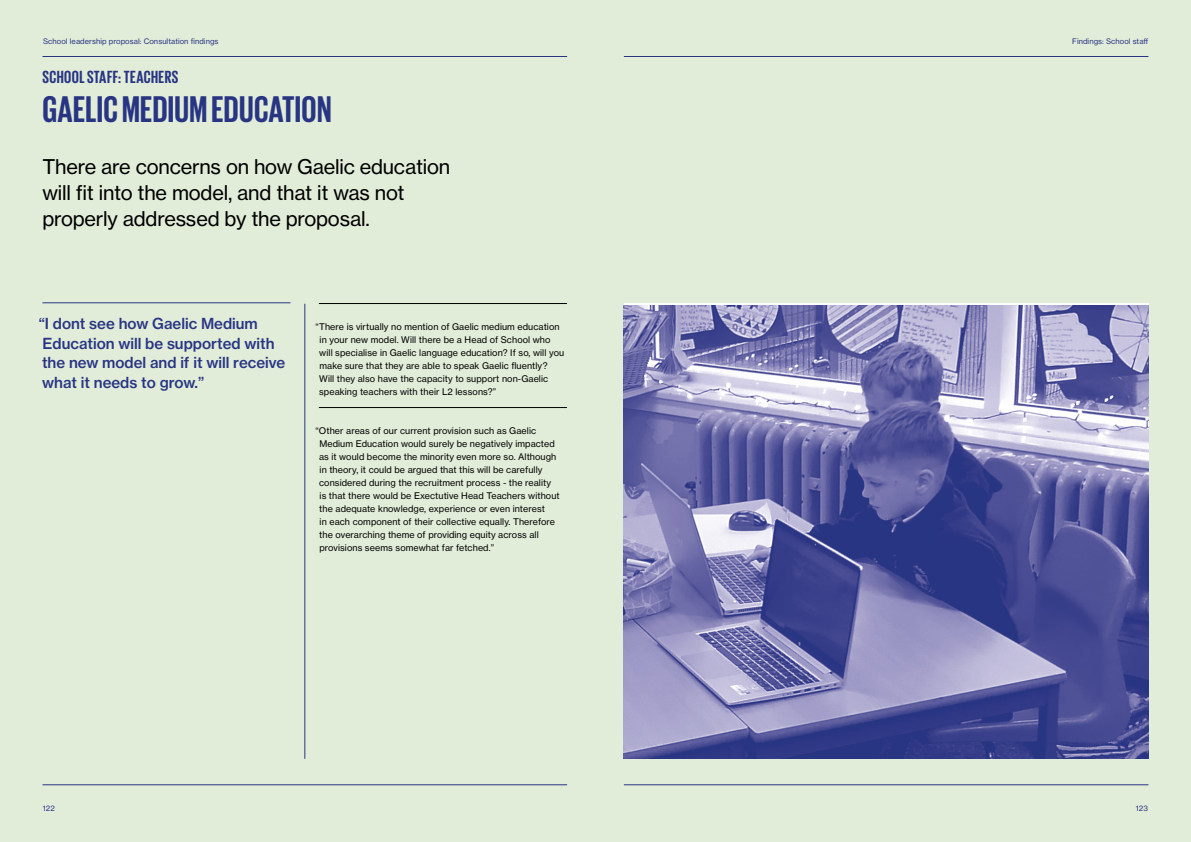
<style>
.page{position:relative;width:1191px;height:842px;background:#fff}
.page>*{position:absolute;margin:0;border:0;box-sizing:border-box;transform-origin:0 0}
.t1{font:700 38px "Giorgio Sans";letter-spacing:.01em;color:#283583}
.t2{font:20px/26px "Haas Grot Text 55 Roman";letter-spacing:-.01em;color:#000}
.t3{font:700 18px "Giorgio Sans";letter-spacing:.025em;color:#283583}
.t4{font:500 15px/19.5px "Haas Grot Text 65";color:#283583}
.t5{font:9px/13px "Haas Grot Text 55 Roman";letter-spacing:.01em;color:#000}
.t6{font:7.5px "Haas Grot Text 55 Roman";letter-spacing:.01em;color:#283583}
</style>
<div class="page">
<div style="left:0;top:0;width:595px;height:842px;background:#e2edd9"></div>
<div style="left:595px;top:0;width:596px;height:842px;background:#e2edd9"></div>
<hr style="left:43px;top:784px;width:524px;height:1px;background:#283583">
<hr style="left:43px;top:56px;width:524px;height:1px;background:#283583">
<hr style="left:624px;top:784px;width:524px;height:1px;background:#283583">
<hr style="left:624px;top:56px;width:524px;height:1px;background:#283583">
<hr style="left:305px;top:304px;width:1px;height:455px;background:#283583">
<img style="left:624px;top:306px;width:524px;height:453px">
<hr style="left:42px;top:303px;width:248px;height:1px;background:#283583">
<hr style="left:319px;top:303px;width:248px;height:1px;background:#000">
<hr style="left:319px;top:407px;width:248px;height:1px;background:#000">
<p class="t6" style="left:43px;top:36px;width:177px">School leadership proposal: Consultation findings</p>
<p class="t6" style="left:1072px;top:36px;width:78px">Findings: School staff</p>
<h3 class="t3" style="left:43px;top:68px;width:137px">SCHOOL STAFF: TEACHERS</h3>
<h1 class="t1" style="left:43px;top:90px;width:290px">GAELIC MEDIUM EDUCATION</h1>
<h2 class="t2" style="left:42px;top:153px;width:409px">There are concerns on how Gaelic education will fit into the model, and that it was not properly addressed by the proposal.</h2>
<h3 class="t4" style="left:39px;top:314px;width:248px">“I dont see how Gaelic Medium<br>Education will be supported with the new model and if it will receive what it needs to grow.”</h3>
<p class="t5" style="left:319px;top:320px;width:246px;text-indent:-4px">“There is virtually no mention of Gaelic medium education in your new model. Will there be a Head of School who will specialise in Gaelic language education? If so, will you make sure that they are able to speak Gaelic fluently?<br>Will they also have the capacity to support non-Gaelic speaking teachers with their L2 lessons?”</p>
<p class="t5" style="left:319px;top:424px;width:242px;text-indent:-3px">“Other areas of our current provision such as Gaelic Medium Education would surely be negatively impacted as it would become the minority even more so. Although in theory, it could be argued that this will be carefully considered during the recruitment process - the reality is that there would be Exectutive Head Teachers without the adequate knowledge, experience or even interest<br>in each component of their collective equally. Therefore the overarching theme of providing equity across all provisions seems somewhat far fetched.”</p>
<p class="t6" style="left:43px;top:803px;width:14px">122</p>
<p class="t6" style="left:1135px;top:803px;width:14px">123</p>
</div>
